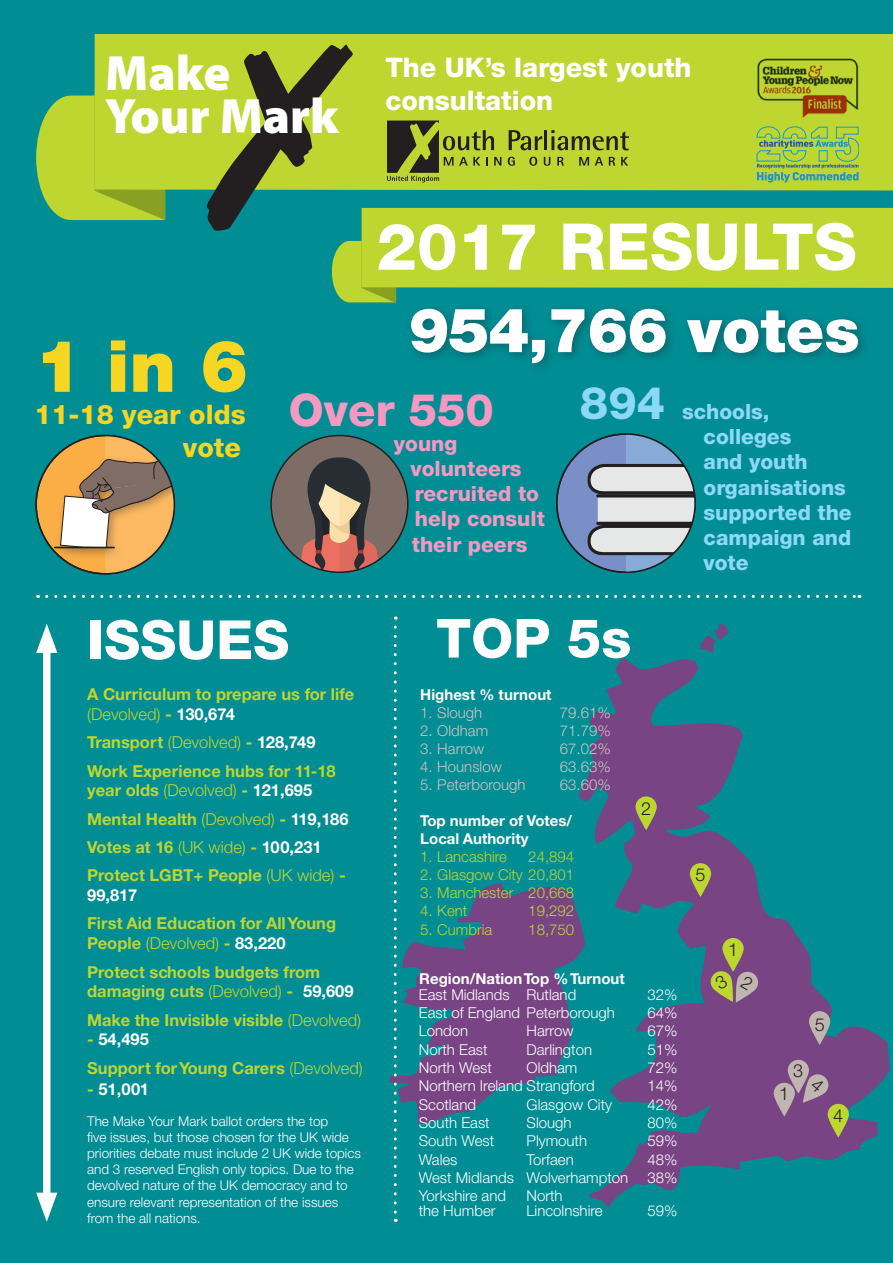
<style>
.page{position:relative;width:893px;height:1263px;background:#008d94}
.page>*{position:absolute;margin:0;border:0;box-sizing:border-box;transform-origin:0 0}
.t1{font:900 72px "Helvetica Neue CE";color:#f6d523}
.t2{font:800 64.5px "Helvetica Neue CE";color:#fff}
.t3{font:900 61.5px "Helvetica Neue CE";letter-spacing:-.01em;color:#fff}
.t4{font:800 54px "Helvetica Neue CE";color:#fff}
.t5{font:900 49.95px/43.5px "Myriad Pro";color:#fff}
.t6{font:800 45px "Helvetica Neue CE";color:#f499c2}
.t7{font:800 27px/32.4px "Helvetica Neue CE";color:#fff}
.t8{font:800 27px/32.4px "Helvetica Neue CE";color:#f6d523;text-align:right}
.t9{font:800 21px/25.2px "Helvetica Neue CE";color:#8dd7f7}
.t10{font:800 21px/25.2px "Helvetica Neue CE";color:#f499c2}
.t11{font:300 18px "Helvetica Neue CE";color:#231f20}
.t12{font:700 16.5px/19.8px "Helvetica Neue CE";color:#bed630}
.t13{font:700 16.5px "Helvetica Neue CE";color:#fff}
.t14{font:300 15px/15px "Helvetica Neue CE";color:#fff}
.t15{font:300 15px "Helvetica Neue CE";color:#bed630}
.t16{font:300 15px "Helvetica Neue CE";color:#cec5c2}
.t17{font:700 15px "Helvetica Neue CE";color:#fff}
.t18{font:300 13.5px/16.2px "Helvetica Neue CE";color:#fff}
.s1{font-size:45px}
.s2{font-weight:300}
.s3{color:#fff}
.s4{color:#bed630}
</style>
<div class="page">
<div style="left:36px;top:436px;width:138px;height:138px;background:#fbae46;border-radius:50%"></div>
<div style="left:50px;top:437px;width:124px;height:122px;background:#231f20;opacity:.35"></div>
<hr style="left:55px;top:547px;width:59px;height:1px;background:#231f20">
<svg style="left:60px;top:436px;width:114px;height:138px"></svg>
<svg style="left:578px;top:657px;width:312px;height:551px"></svg>
<svg style="left:389px;top:882px;width:196px;height:242px;fill:#784484"></svg>
<div style="left:43px;top:641px;width:8px;height:564px;background:#fff"></div>
<svg style="left:36px;top:624px;width:21px;height:29px"></svg>
<svg style="left:36px;top:1193px;width:21px;height:29px"></svg>
<svg style="left:36px;top:95px;width:129px;height:125px;background:#a4c838"></svg>
<div style="left:95px;top:34px;width:798px;height:156px;background:#bed630"></div>
<div style="left:271px;top:436px;width:137px;height:136px;background:#7e6c67;border-radius:68px"></div>
<svg style="left:299px;top:457px;width:80px;height:115px"></svg>
<svg style="left:394px;top:627px;width:3px;height:595px"></svg>
<svg style="left:47px;top:595px;width:813px;height:3px"></svg>
<svg style="left:809px;top:1011px;width:21px;height:34px"></svg>
<svg style="left:774px;top:1083px;width:21px;height:33px"></svg>
<div style="left:788px;top:1060px;width:21px;height:34px;background:#c0b5b1;border-radius:11px"></div>
<svg style="left:722px;top:938px;width:22px;height:34px"></svg>
<svg style="left:828px;top:1104px;width:21px;height:34px"></svg>
<svg style="left:690px;top:863px;width:21px;height:34px"></svg>
<svg style="left:635px;top:796px;width:22px;height:34px"></svg>
<svg style="left:207px;top:45px;width:686px;height:258px"></svg>
<svg style="left:700px;top:624px;width:28px;height:29px"></svg>
<div style="left:557px;top:434px;width:138px;height:138px;background:#7a8fc8;border-radius:50%"></div>
<svg style="left:587px;top:434px;width:108px;height:138px"></svg>
<img style="left:708px;top:45px;width:185px;height:82px">
<div style="left:405px;top:303px;width:465px;height:72px;background:#231f20;opacity:.35"></div>
<svg style="left:803px;top:1073px;width:27px;height:30px"></svg>
<svg style="left:709px;top:970px;width:51px;height:32px;background:#9f8c78"></svg>
<p class="t5" style="left:105px;top:51px;width:235px">Make<br>Your Mark</p>
<p class="t7" style="left:385px;top:51px;width:308px">The UK’s largest youth consultation</p>
<p class="t1" style="left:35px;top:321px;width:215px">1 in 6</p>
<p class="t8" style="left:35px;top:398px;width:213px">11-18 year olds vote</p>
<p class="t2" style="left:376px;top:207px;width:482px">2017 RESULTS</p>
<p class="t3" style="left:409px;top:292px;width:452px">954,766 votes</p>
<p class="t6" style="left:289px;top:382px;width:207px">Over 550</p>
<p class="t10" style="left:410px;top:431px;width:136px;text-indent:-16px">young volunteers recruited to help consult their peers</p>
<p class="t9" style="left:703px;top:399px;width:150px;text-indent:-124px"><span class="s1">894</span> schools, colleges<br>and youth organisations supported the campaign and vote</p>
<p class="t4" style="left:87px;top:607px;width:204px">ISSUES</p>
<p class="t12" style="left:87px;top:685px;width:268px">A Curriculum to prepare us for life <span class="s2">(Devolved)</span> - <span class="s3">130,674</span></p>
<p class="t12" style="left:87px;top:733px;width:230px">Transport <span class="s2">(Devolved)</span> - <span class="s3">128,749</span></p>
<p class="t12" style="left:87px;top:761px;width:250px">Work Experience hubs for 11-18 year olds <span class="s2">(Devolved)</span> - <span class="s3">121,695</span></p>
<p class="t12" style="left:87px;top:809px;width:263px">Mental Health <span class="s2">(Devolved)</span> - <span class="s3">119,186</span></p>
<p class="t12" style="left:87px;top:837px;width:236px">Votes at 16 <span class="s2">(UK wide)</span> - <span class="s3">100,231</span></p>
<p class="t12" style="left:87px;top:866px;width:260px">Protect LGBT+ People <span class="s2">(UK wide)</span> -<br><span class="s3">99,817</span></p>
<p class="t12" style="left:87px;top:914px;width:250px">First Aid Education for All Young<br>People <span class="s2">(Devolved)</span> - <span class="s3">83,220</span></p>
<p class="t12" style="left:87px;top:962px;width:268px">Protect schools budgets from damaging cuts <span class="s2">(Devolved)</span> - <span class="s3">59,609</span></p>
<p class="t12" style="left:87px;top:1010px;width:275px">Make the Invisible visible <span class="s2">(Devolved)</span></p>
<p class="t13" style="left:87px;top:1029px;width:63px"><span class="s4">-</span> 54,495</p>
<p class="t12" style="left:87px;top:1058px;width:277px">Support for Young Carers <span class="s2">(Devolved)</span></p>
<p class="t13" style="left:87px;top:1079px;width:63px"><span class="s4">-</span> 51,001</p>
<p class="t18" style="left:87px;top:1113px;width:275px">The Make Your Mark ballot orders the top<br>five issues, but those chosen for the UK wide priorities debate must include 2 UK wide topics and 3 reserved English only topics. Due to the devolved nature of the UK democracy and to ensure relevant representation of the issues from the all nations.</p>
<p class="t4" style="left:436px;top:605px;width:197px">TOP 5s</p>
<p class="t17" style="left:420px;top:686px;width:133px">Highest % turnout</p>
<p class="t16" style="left:420px;top:704px;width:64px">1. Slough</p>
<p class="t16" style="left:560px;top:704px;width:52px">79.61%</p>
<p class="t16" style="left:420px;top:722px;width:69px">2. Oldham</p>
<p class="t16" style="left:560px;top:722px;width:52px">71.79%</p>
<p class="t16" style="left:420px;top:740px;width:65px">3. Harrow</p>
<p class="t16" style="left:560px;top:740px;width:52px">67.02%</p>
<p class="t16" style="left:420px;top:758px;width:83px">4. Hounslow</p>
<p class="t16" style="left:560px;top:758px;width:52px">63.63%</p>
<p class="t16" style="left:420px;top:776px;width:107px">5. Peterborough</p>
<p class="t16" style="left:560px;top:776px;width:52px">63.60%</p>
<p class="t17" style="left:420px;top:812px;width:153px">Top number of Votes/</p>
<p class="t17" style="left:420px;top:830px;width:110px">Local Authority</p>
<p class="t15" style="left:420px;top:848px;width:88px">1. Lancashire</p>
<p class="t15" style="left:528px;top:848px;width:47px">24,894</p>
<p class="t15" style="left:420px;top:866px;width:155px">2. Glasgow City 20,801</p>
<p class="t15" style="left:420px;top:884px;width:155px">3. Manchester 20,668</p>
<p class="t15" style="left:420px;top:902px;width:49px">4. Kent</p>
<p class="t15" style="left:528px;top:902px;width:47px">19,292</p>
<p class="t15" style="left:420px;top:920px;width:74px">5. Cumbria</p>
<p class="t15" style="left:528px;top:920px;width:47px">18,750</p>
<p class="t11" style="left:641px;top:797px;width:12px">2</p>
<p class="t17" style="left:419px;top:969px;width:207px">Region/Nation Top % Turnout</p>
<p class="t14" style="left:419px;top:987px;width:92px">East Midlands</p>
<p class="t14" style="left:527px;top:987px;width:51px">Rutland</p>
<p class="t14" style="left:647px;top:987px;width:32px">32%</p>
<p class="t14" style="left:419px;top:1005px;width:198px">East of England Peterborough</p>
<p class="t14" style="left:647px;top:1005px;width:32px">64%</p>
<p class="t14" style="left:419px;top:1023px;width:51px">London</p>
<p class="t14" style="left:527px;top:1023px;width:48px">Harrow</p>
<p class="t14" style="left:647px;top:1023px;width:32px">67%</p>
<p class="t14" style="left:419px;top:1042px;width:70px">North East</p>
<p class="t14" style="left:527px;top:1042px;width:67px">Darlington</p>
<p class="t14" style="left:647px;top:1042px;width:32px">51%</p>
<p class="t14" style="left:419px;top:1060px;width:75px">North West</p>
<p class="t14" style="left:527px;top:1060px;width:52px">Oldham</p>
<p class="t14" style="left:647px;top:1060px;width:32px">72%</p>
<p class="t14" style="left:419px;top:1078px;width:177px">Northern Ireland Strangford</p>
<p class="t14" style="left:647px;top:1078px;width:32px">14%</p>
<p class="t14" style="left:419px;top:1097px;width:59px">Scotland</p>
<p class="t14" style="left:527px;top:1097px;width:87px">Glasgow City</p>
<p class="t14" style="left:647px;top:1097px;width:32px">42%</p>
<p class="t14" style="left:419px;top:1115px;width:72px">South East</p>
<p class="t14" style="left:527px;top:1115px;width:47px">Slough</p>
<p class="t14" style="left:647px;top:1115px;width:32px">80%</p>
<p class="t14" style="left:419px;top:1133px;width:77px">South West</p>
<p class="t14" style="left:527px;top:1133px;width:62px">Plymouth</p>
<p class="t14" style="left:647px;top:1133px;width:32px">59%</p>
<p class="t14" style="left:419px;top:1152px;width:40px">Wales</p>
<p class="t14" style="left:527px;top:1152px;width:49px">Torfaen</p>
<p class="t14" style="left:647px;top:1152px;width:32px">48%</p>
<p class="t14" style="left:419px;top:1170px;width:97px">West Midlands</p>
<p class="t14" style="left:527px;top:1170px;width:103px">Wolverhampton</p>
<p class="t14" style="left:647px;top:1170px;width:32px">38%</p>
<p class="t14" style="left:419px;top:1188px;width:89px">Yorkshire and the Humber</p>
<p class="t14" style="left:527px;top:1188px;width:78px">North<br>Lincolnshire</p>
<p class="t14" style="left:647px;top:1203px;width:32px">59%</p>
<p class="t11" style="left:695px;top:864px;width:12px">5</p>
<p class="t11" style="left:728px;top:939px;width:12px">1</p>
<p class="t11" style="left:815px;top:1013px;width:12px">5</p>
<p class="t11" style="left:779px;top:1083px;width:12px">1</p>
<p class="t11" style="left:793px;top:1060px;width:12px">3</p>
<p class="t11" style="left:833px;top:1104px;width:12px">4</p>
</div>
